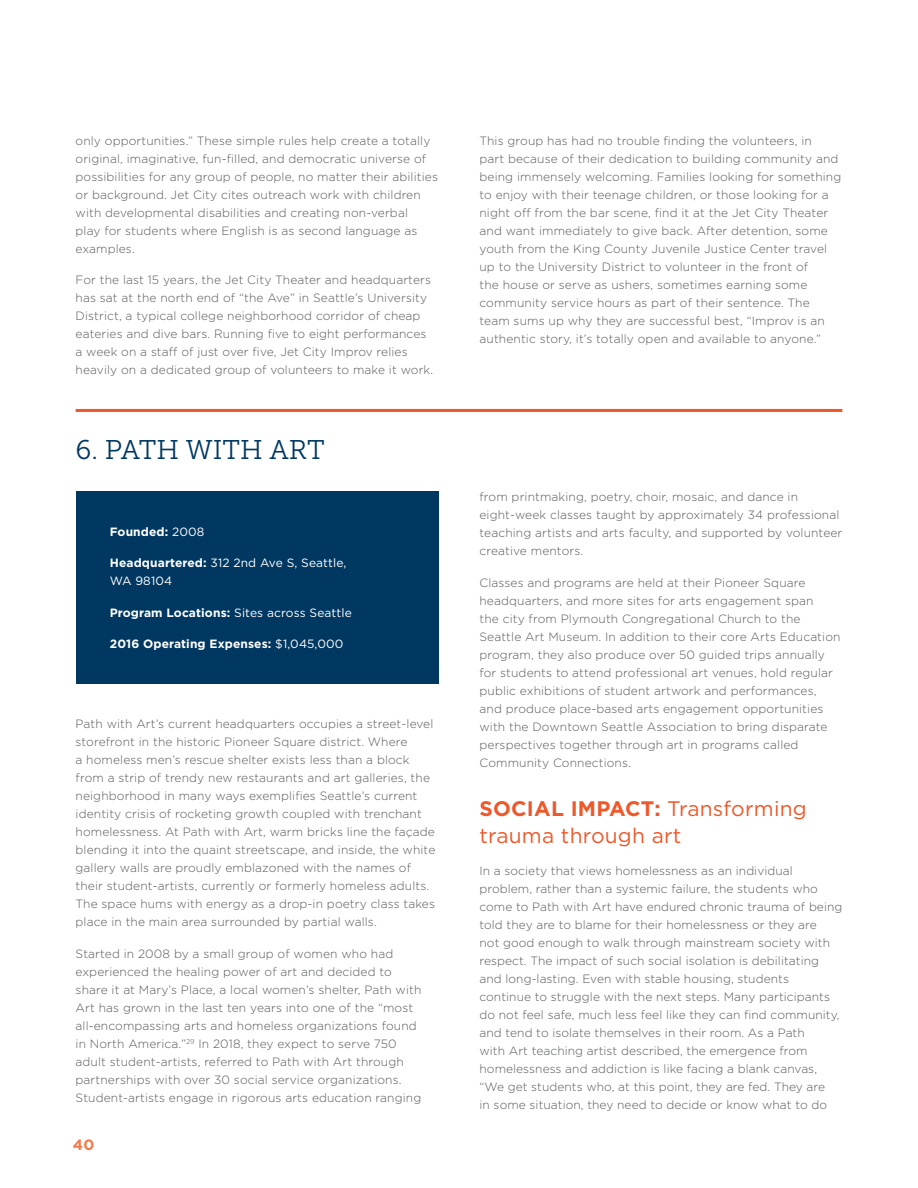
<style>
.page{position:relative;width:918px;height:1188px;background:#fff}
.page>*{position:absolute;margin:0;border:0;box-sizing:border-box;transform-origin:0 0}
.t1{font:27px "Museo Slab 300";color:#003861}
.t2{font:21px/27px "Gotham";letter-spacing:.01em;color:#ed592a}
.t3{font:700 15px "Gotham";color:#f17a4b}
.t4{font:300 12px/18px "Gotham";letter-spacing:.01em;color:#58595b}
.t5{font:12px/18px "Gotham";letter-spacing:.01em;color:#fff}
.t6{font:700 12px "Gotham";letter-spacing:.01em;color:#fff}
.s1{font-weight:400}
.s2{font-weight:700}
</style>
<div class="page">
<div style="left:76px;top:492px;width:362px;height:192px;background:#003861"></div>
<hr style="left:76px;top:409px;width:766px;height:3px;background:#ed592a">
<p class="t4" style="left:76px;top:131px;width:364px">only opportunities.” These simple rules help create a totally original, imaginative, fun-filled, and democratic universe of possibilities for any group of people, no matter their abilities or background. Jet City cites outreach work with children with developmental disabilities and creating non-verbal<br>play for students where English is as second language as examples.</p>
<p class="t4" style="left:76px;top:271px;width:359px">For the last 15 years, the Jet City Theater and headquarters has sat at the north end of “the Ave” in Seattle’s University District, a typical college neighborhood corridor of cheap eateries and dive bars. Running five to eight performances a week on a staff of just over five, Jet City Improv relies heavily on a dedicated group of volunteers to make it work.</p>
<h1 class="t1" style="left:76px;top:435px;width:251px">6. PATH WITH ART</h1>
<p class="t6" style="left:110px;top:524px;width:96px">Founded: <span class="s1">2008</span></p>
<p class="t5" style="left:110px;top:554px;width:238px"><span class="s2">Headquartered:</span> 312 2nd Ave S, Seattle,<br>WA 98104</p>
<p class="t5" style="left:110px;top:603px;width:244px"><span class="s2">Program Locations:</span> Sites across Seattle</p>
<p class="t6" style="left:110px;top:636px;width:235px">2016 Operating Expenses: <span class="s1">$1,045,000</span></p>
<p class="t4" style="left:76px;top:715px;width:361px">Path with Art’s current headquarters occupies a street-level storefront in the historic Pioneer Square district. Where<br>a homeless men’s rescue shelter exists less than a block from a strip of trendy new restaurants and art galleries, the neighborhood in many ways exemplifies Seattle’s current identity crisis of rocketing growth coupled with trenchant homelessness. At Path with Art, warm bricks line the façade blending it into the quaint streetscape, and inside, the white gallery walls are proudly emblazoned with the names of their student-artists, currently or formerly homeless adults.<br>The space hums with energy as a drop-in poetry class takes place in the main area surrounded by partial walls.</p>
<p class="t4" style="left:76px;top:944px;width:347px">Started in 2008 by a small group of women who had experienced the healing power of art and decided to share it at Mary’s Place, a local women’s shelter, Path with Art has grown in the last ten years into one of the “most all-encompassing arts and homeless organizations found in North America.”<sup>29</sup> In 2018, they expect to serve 750 adult student-artists, referred to Path with Art through partnerships with over 30 social service organizations.<br>Student-artists engage in rigorous arts education ranging</p>
<p class="t3" style="left:73px;top:1135px;width:23px">40</p>
<p class="t4" style="left:480px;top:131px;width:363px">This group has had no trouble finding the volunteers, in<br>part because of their dedication to building community and being immensely welcoming. Families looking for something to enjoy with their teenage children, or those looking for a night off from the bar scene, find it at the Jet City Theater and want immediately to give back. After detention, some youth from the King County Juvenile Justice Center travel up to the University District to volunteer in the front of<br>the house or serve as ushers, sometimes earning some community service hours as part of their sentence. The team sums up why they are successful best, “Improv is an authentic story, it’s totally open and available to anyone.”</p>
<p class="t4" style="left:480px;top:488px;width:364px">from printmaking, poetry, choir, mosaic, and dance in eight-week classes taught by approximately 34 professional teaching artists and arts faculty, and supported by volunteer creative mentors.</p>
<p class="t4" style="left:480px;top:573px;width:362px">Classes and programs are held at their Pioneer Square headquarters, and more sites for arts engagement span<br>the city from Plymouth Congregational Church to the Seattle Art Museum. In addition to their core Arts Education program, they also produce over 50 guided trips annually for students to attend professional art venues, hold regular public exhibitions of student artwork and performances, and produce place-based arts engagement opportunities with the Downtown Seattle Association to bring disparate perspectives together through art in programs called Community Connections.</p>
<h2 class="t2" style="left:480px;top:795px;width:329px"><span class="s2">SOCIAL IMPACT:</span> Transforming trauma through art</h2>
<p class="t4" style="left:480px;top:861px;width:364px">In a society that views homelessness as an individual problem, rather than a systemic failure, the students who come to Path with Art have endured chronic trauma of being told they are to blame for their homelessness or they are<br>not good enough to walk through mainstream society with respect. The impact of such social isolation is debilitating and long-lasting. Even with stable housing, students continue to struggle with the next steps. Many participants do not feel safe, much less feel like they can find community, and tend to isolate themselves in their room. As a Path<br>with Art teaching artist described, the emergence from homelessness and addiction is like facing a blank canvas, “We get students who, at this point, they are fed. They are<br>in some situation, they need to decide or know what to do</p>
</div>
